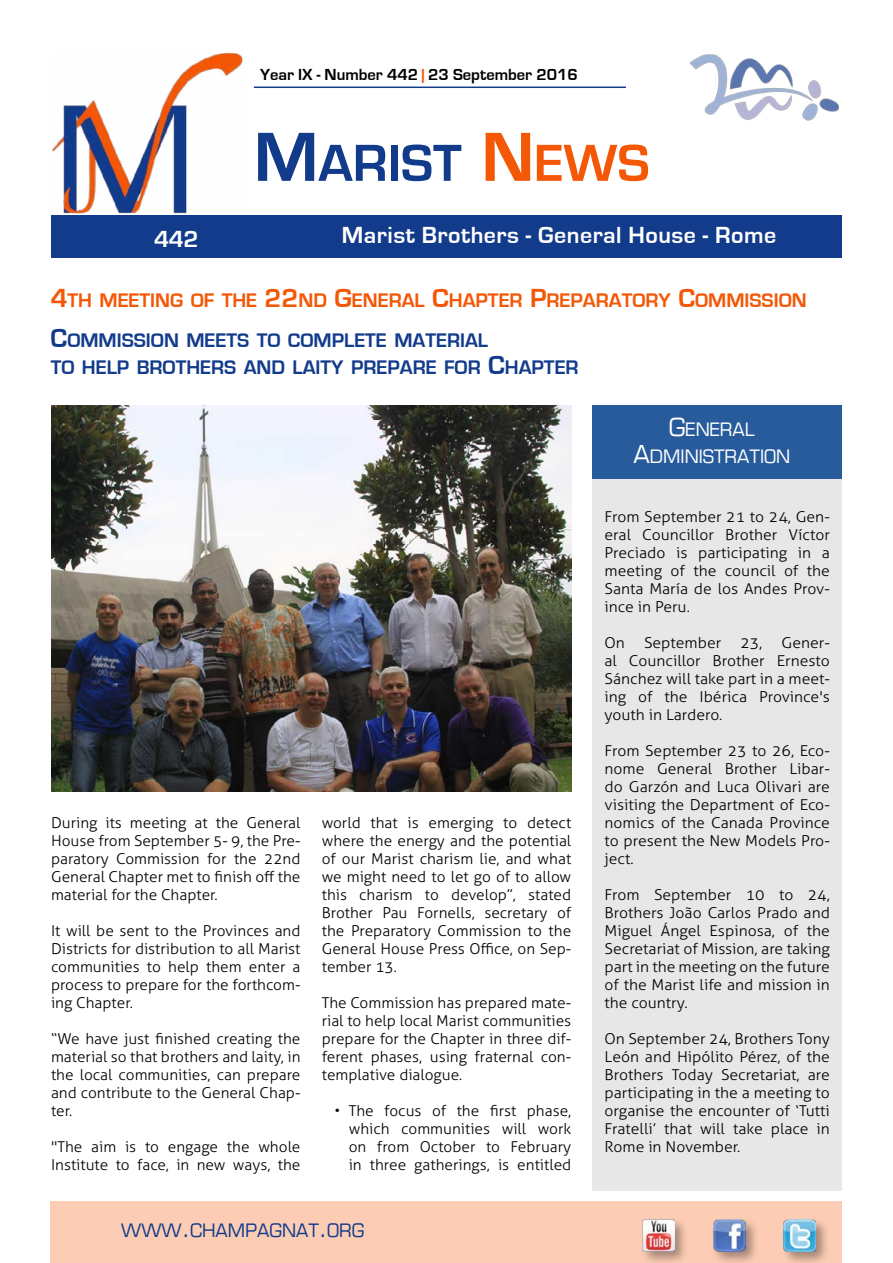
<style>
.page{position:relative;width:893px;height:1263px;background:#fff}
.page>*{position:absolute;margin:0;border:0;box-sizing:border-box;transform-origin:0 0}
.t1{font:700 54px "Eurostile";color:#123b8b}
.t2{font:700 24px "Eurostile";letter-spacing:.02em;color:#fff}
.t3{font:700 20.25px/39.8px "Eurostile";color:#f45706}
.t4{font:700 20.25px "Eurostile";color:#123b8b}
.t5{font:18px/27px "Eurostile";color:#fff;text-align:center}
.t6{font:18px "Eurostile";color:#123b8b}
.t7{font:700 16.5px "Eurostile";color:#000}
.t8{font:300 15px/18px "Aller";color:#000;text-align:justify}
.t9{font:300 15px/18px "Aller";color:#000;text-align:justify;scale:1.05 1}
.s1{color:#f45706}
.s2{font-size:72px}
.s3{font-size:72px;color:#f45706}
.s4{font-size:27px}
.s5{font-size:27px;color:#123b8b}
.s6{color:#123b8b}
.s7{font-size:24px}
</style>
<div class="page">
<div style="left:51px;top:215px;width:791px;height:43px;background:#123b8b"></div>
<div style="left:50px;top:1201px;width:792px;height:62px;background:#fccdb4"></div>
<div style="left:710px;top:1216px;width:49px;height:47px;background:#000;opacity:.35"></div>
<img style="left:713px;top:1219px;width:32px;height:32px">
<div style="left:781px;top:1216px;width:49px;height:47px;background:#000;opacity:.35"></div>
<img style="left:784px;top:1219px;width:32px;height:32px">
<hr style="left:254px;top:87px;width:372px;height:1px;background:#123b8b">
<div style="left:640px;top:1216px;width:48px;height:47px;background:#000;opacity:.35"></div>
<img style="left:642px;top:1219px;width:33px;height:32px">
<img style="left:52px;top:52px;width:191px;height:162px">
<img style="left:690px;top:54px;width:149px;height:67px">
<div style="left:592px;top:406px;width:250px;height:785px;background:#e7e7e7"></div>
<div style="left:592px;top:406px;width:250px;height:73px;background:#275b9b"></div>
<img style="left:51px;top:406px;width:520px;height:385px">
<p class="t7" style="left:260px;top:66px;width:319px">Year IX - Number 442 <span class="s1">|</span> 23 September 2016</p>
<h1 class="t1" style="left:254px;top:134px;width:397px"><span class="s2">M</span>ARIST <span class="s3">N</span><span class="s1">EWS</span></h1>
<h2 class="t2" style="left:154px;top:226px;width:46px">442</h2>
<h2 class="t2" style="left:342px;top:222px;width:436px">Marist Brothers - General House - Rome</h2>
<h3 class="t3" style="left:51px;top:281px;width:755px"><span class="s4">4</span>TH MEETING OF THE <span class="s4">22</span>ND <span class="s4">G</span>ENERAL <span class="s4">C</span>HAPTER <span class="s4">P</span>REPARATORY <span class="s4">C</span>OMM ISSION<br><span class="s5">C</span><span class="s6">OMM ISSION MEETS TO COMPLETE MATERIAL</span></h3>
<h3 class="t4" style="left:51px;top:356px;width:529px">TO HELP BROTHERS AND LAITY PREPARE FOR <span class="s4">C</span>HAPTER</h3>
<p class="t8" style="left:51px;top:814px;width:251px">During its meeting at the General House from September 5- 9, the Pre&shy;paratory Commission for the 22nd General Chapter met to finish off the material for the Chapter.</p>
<p class="t8" style="left:51px;top:922px;width:251px">It will be sent to the Provinces and Districts for distribution to all Marist communities to help them enter a process to prepare for the forthcom&shy;ing Chapter.</p>
<p class="t8" style="left:51px;top:1030px;width:251px">“We have just finished creating the material so that brothers and laity, in the local communities, can prepare and contribute to the General Chap&shy;ter.</p>
<p class="t8" style="left:51px;top:1138px;width:251px">"The aim is to engage the whole<br>Institute to face, in new ways, the</p>
<p class="t8" style="left:322px;top:814px;width:251px">world that is emerging to detect where the energy and the potential of our Marist charism lie, and what we might need to let go of to allow this charism to develop”, stated Brother Pau Fornells, secretary of the Preparatory Commission to the General House Press Office, on Sep&shy;tember 13.</p>
<p class="t8" style="left:322px;top:994px;width:251px">The Commission has prepared mate&shy;rial to help local Marist communities prepare for the Chapter in three dif&shy;ferent phases, using fraternal con&shy;templative dialogue.</p>
<p class="t8" style="left:349px;top:1102px;width:224px;text-indent:-14px">• The focus of the first phase, which communities will work on from October to February in three gatherings, is entitled</p>
<p class="t6" style="left:121px;top:1219px;width:245px">WWW<span class="s7">.</span>CHAMPAGNAT<span class="s7">.</span>ORG</p>
<p class="t5" style="left:633px;top:416px;width:158px"><span class="s7">G</span>ENERAL<br><span class="s7">A</span>DMINISTRATION</p>
<p class="t9" style="left:604px;top:508px;width:216px">From September 21 to 24, Gen&shy;eral Councillor Brother Víctor Preciado is participating in a meeting of the council of the Santa María de los Andes Prov&shy;ince in Peru.</p>
<p class="t9" style="left:604px;top:634px;width:21px">On</p>
<p class="t9" style="left:644px;top:634px;width:75px">September</p>
<p class="t9" style="left:740px;top:634px;width:23px">23,</p>
<p class="t9" style="left:604px;top:634px;width:216px;text-indent:177px">Gener&shy;al Councillor Brother Ernesto Sánchez will take part in a meet&shy;ing of the Ibérica Province's youth in Lardero.</p>
<p class="t9" style="left:604px;top:742px;width:216px">From September 23 to 26, Eco&shy;nome General Brother Libar&shy;do Garzón and Luca Olivari are visiting the Department of Eco&shy;nomics of the Canada Province to present the New Models Pro&shy;ject.</p>
<p class="t9" style="left:604px;top:886px;width:216px">From September 10 to 24, Brothers João Carlos Prado and Miguel Ángel Espinosa, of the Secretariat of Mission, are taking part in the meeting on the future of the Marist life and mission in the country.</p>
<p class="t9" style="left:604px;top:1030px;width:216px">On September 24, Brothers Tony León and Hipólito Pérez, of the Brothers Today Secretariat, are participating in the a meeting to organise the encounter of ‘Tutti Fratelli’ that will take place in Rome in November.</p>
</div>
